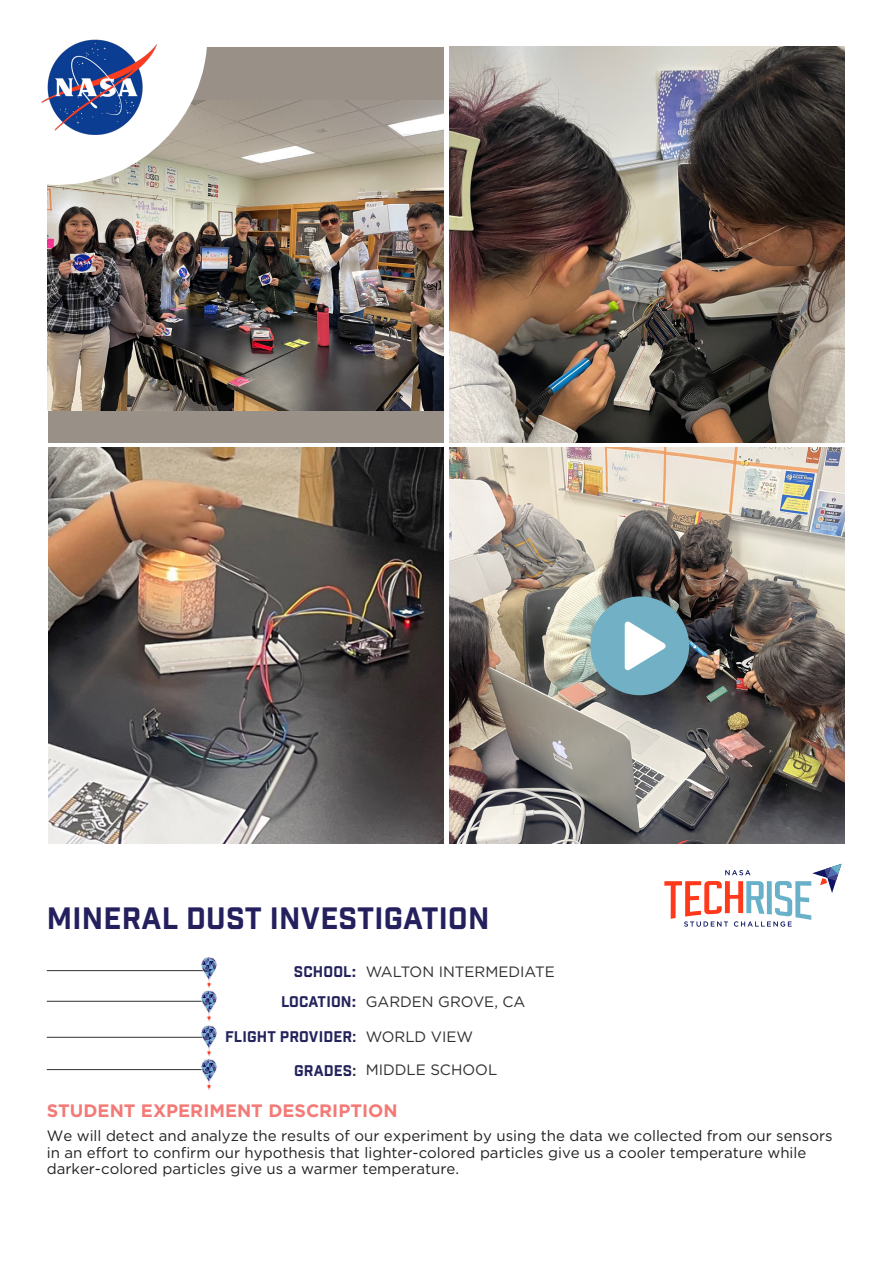
<style>
.page{position:relative;width:893px;height:1263px;background:#fff}
.page>*{position:absolute;margin:0;border:0;box-sizing:border-box;transform-origin:0 0}
.Text_Left_Justify{font:30px "Industry Inc Base";letter-spacing:.01em;color:#24205e}
.t1{font:700 18px "Gotham";color:#f37a76}
.t2{font:15px/16.8px "Gotham";color:#231f20}
.t3{font:15px "Gotham";color:#312f30}
.Text_Left_Justify-2{font:15px "Industry Inc Base";letter-spacing:.01em;color:#24235c}
.s1{font-family:"Gotham";font-weight:700}
.s2{color:#312f30}
</style>
<div class="page">
<img style="left:449px;top:448px;width:396px;height:395px">
<div style="left:48px;top:47px;width:395px;height:395px;background:#999087"></div>
<img style="left:48px;top:101px;width:395px;height:309px">
<img style="left:48px;top:448px;width:396px;height:395px">
<img style="left:449px;top:47px;width:396px;height:395px">
<svg style="left:47px;top:47px;width:160px;height:138px;background:#dbd9d2"></svg>
<img style="left:41px;top:39px;width:125px;height:104px">
<svg style="left:664px;top:864px;width:177px;height:63px"></svg>
<hr style="left:47px;top:1069px;width:160px;height:1px;background:#312f30">
<hr style="left:47px;top:1037px;width:160px;height:1px;background:#312f30">
<hr style="left:47px;top:970px;width:160px;height:1px;background:#312f30">
<hr style="left:47px;top:1001px;width:160px;height:1px;background:#312f30">
<svg style="left:201px;top:957px;width:16px;height:133px"></svg>
<div style="left:590px;top:596px;width:99px;height:99px;background:#72b0c5;border-radius:50%"></div>
<svg style="left:625px;top:621px;width:41px;height:49px"></svg>
<p class="Text_Left_Justify" style="left:47px;top:900px;width:444px">MINERAL DUST INVESTIGATION</p>
<p class="Text_Left_Justify-2" style="left:294px;top:962px;width:64px">SCHOOL<span class="s1">:</span></p>
<p class="Text_Left_Justify-2" style="left:281px;top:993px;width:77px">LOCATION<span class="s1">:</span></p>
<p class="Text_Left_Justify-2" style="left:225px;top:1028px;width:132px">FLIGHT PROVIDER:</p>
<p class="Text_Left_Justify-2" style="left:294px;top:1061px;width:64px">GRADES<span class="s2">:</span></p>
<p class="t3" style="left:366px;top:962px;width:191px">WALTON INTERMEDIATE</p>
<p class="t3" style="left:366px;top:992px;width:161px">GARDEN GROVE, CA</p>
<p class="t3" style="left:366px;top:1027px;width:109px">WORLD VIEW</p>
<p class="t3" style="left:366px;top:1060px;width:133px">MIDDLE SCHOOL</p>
<p class="t1" style="left:47px;top:1099px;width:352px">STUDENT EXPERIMENT DESCRIPTION</p>
<p class="t2" style="left:47px;top:1127px;width:787px">We will detect and analyze the results of our experiment by using the data we collected from our sensors in an effort to confirm our hypothesis that lighter-colored particles give us a cooler temperature while darker-colored particles give us a warmer temperature.</p>
</div>
